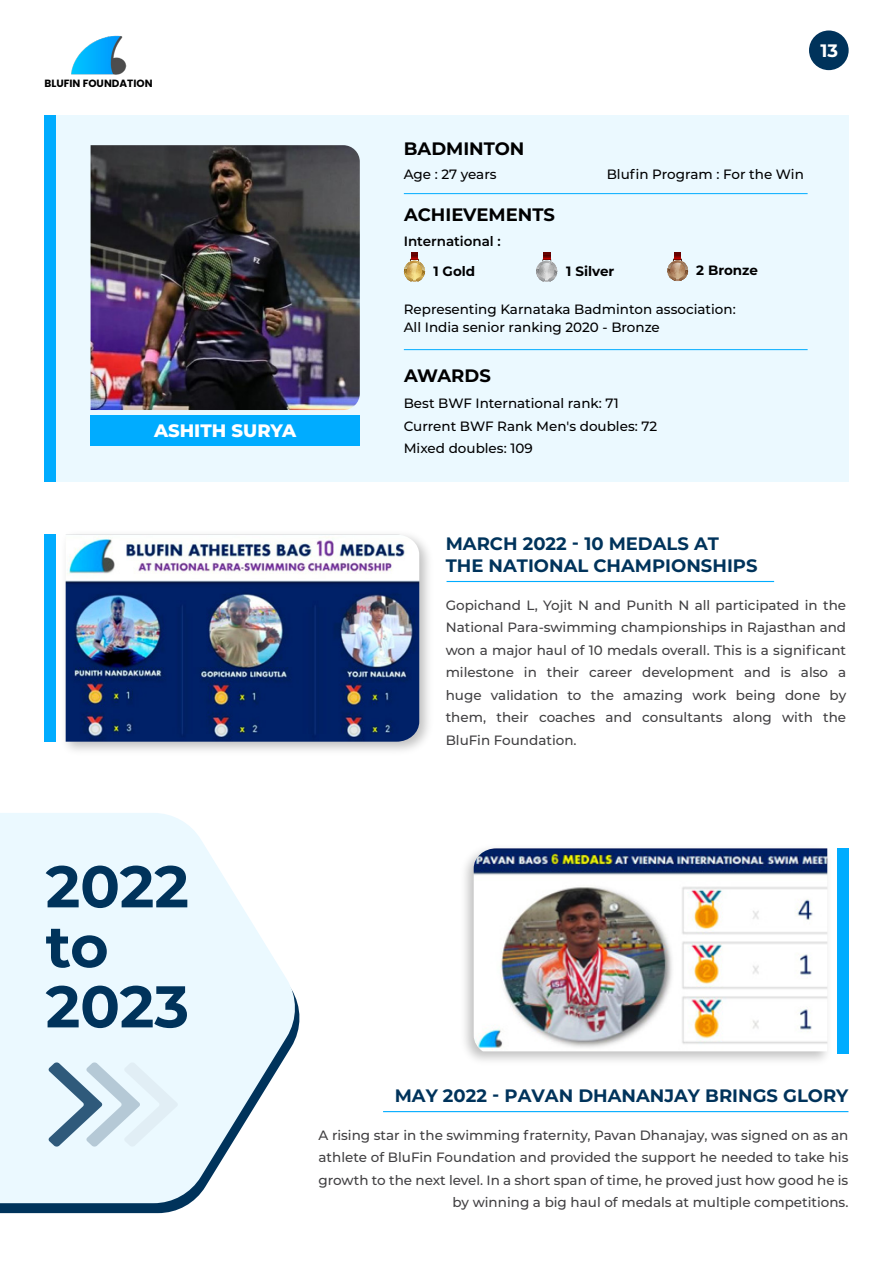
<style>
.page{position:relative;width:893px;height:1263px;background:#fff}
.page>*{position:absolute;margin:0;border:0;box-sizing:border-box;transform-origin:0 0}
.t1{font:700 58.65px/60px "Montserrat";color:#00335b}
.t2{font:700 18px/22.5px "Montserrat";color:#00335b}
.t3{font:700 18px "Montserrat";color:#000}
.t4{font:800 18px "Montserrat";color:#fff}
.t5{font:700 18px "Montserrat";color:#fff}
.t6{font:500 13.5px/22.5px "Montserrat";color:#414042;text-align:right}
.t7{font:500 13.5px/22.5px "Montserrat";color:#000}
.t8{font:700 13.5px "Montserrat";color:#000}
.t9{font:600 13.5px "Montserrat";color:#000}
.t10{font:700 10.5px "Poppins";color:#000}
</style>
<div class="page">
<img style="left:464px;top:848px;width:364px;height:213px">
<img style="left:474px;top:848px;width:353px;height:203px">
<img style="left:65px;top:534px;width:364px;height:217px">
<img style="left:66px;top:535px;width:353px;height:207px">
<img style="left:71px;top:35px;width:55px;height:40px">
<div style="left:809px;top:31px;width:40px;height:39px;background:#00335b;border-radius:20px"></div>
<svg style="left:0;top:1006px;width:300px;height:207px"></svg>
<svg style="left:0;top:813px;width:298px;height:390px;fill:#ebf9ff"></svg>
<svg style="left:49px;top:1062px;width:129px;height:84px;background:#c9dce6"></svg>
<hr style="left:447px;top:581px;width:327px;height:1px;background:#00acff">
<hr style="left:383px;top:1111px;width:465px;height:1px;background:#00acff">
<div style="left:44px;top:535px;width:11px;height:207px;background:#00acff"></div>
<div style="left:837px;top:848px;width:11px;height:205px;background:#00acff"></div>
<div style="left:45px;top:115px;width:804px;height:367px;background:#ebf9ff"></div>
<div style="left:44px;top:115px;width:11px;height:367px;background:#00acff"></div>
<div style="left:90px;top:415px;width:270px;height:31px;background:#00acff"></div>
<hr style="left:404px;top:193px;width:404px;height:1px;background:#00acff">
<hr style="left:404px;top:349px;width:404px;height:1px;background:#00acff">
<svg style="left:403px;top:253px;width:23px;height:29px"></svg>
<svg style="left:536px;top:253px;width:22px;height:29px"></svg>
<img style="left:91px;top:145px;width:269px;height:265px">
<svg style="left:667px;top:253px;width:22px;height:28px"></svg>
<p class="t10" style="left:44px;top:77px;width:110px">BLUFIN FOUNDATION</p>
<h2 class="t4" style="left:154px;top:417px;width:144px">ASHITH SURYA</h2>
<h2 class="t5" style="left:820px;top:37px;width:19px">13</h2>
<h2 class="t3" style="left:404px;top:135px;width:122px">BADMINTON</h2>
<p class="t7" style="left:404px;top:163px;width:94px">Age : 27 years</p>
<p class="t7" style="left:607px;top:163px;width:199px">Blufin Program : For the Win</p>
<h2 class="t3" style="left:404px;top:201px;width:152px">ACHIEVEMENTS</h2>
<p class="t9" style="left:404px;top:231px;width:99px">International :</p>
<p class="t8" style="left:433px;top:261px;width:43px">1 Gold</p>
<p class="t8" style="left:566px;top:261px;width:50px">1 Silver</p>
<p class="t8" style="left:696px;top:261px;width:63px">2 Bronze</p>
<p class="t7" style="left:404px;top:299px;width:333px;line-height:18px">Representing Karnataka Badminton association:<br>All India senior ranking 2020 - Bronze</p>
<h2 class="t3" style="left:404px;top:363px;width:88px">AWARDS</h2>
<p class="t7" style="left:404px;top:392px;width:255px">Best BWF International rank: 71<br>Current BWF Rank Men's doubles: 72<br>Mixed doubles: 109</p>
<h2 class="t2" style="left:446px;top:531px;width:313px">MARCH 2022 - 10 MEDALS AT<br>THE NATIONAL CHAMPIONSHIPS</h2>
<p class="t6" style="left:446px;top:593px;width:402px;text-align:justify">Gopichand L, Yojit N and Punith N all participated in the National Para-swimming championships in Rajasthan and won a major haul of 10 medals overall. This is a significant milestone in their career development and is also a huge validation to the amazing work being done by them, their coaches and consultants along with the BluFin Foundation.</p>
<h1 class="t1" style="left:46px;top:853px;width:145px">2022 to<br>2023</h1>
<h2 class="t2" style="left:395px;top:1084px;width:455px">MAY 2022 - PAVAN DHANANJAY BRINGS GLORY</h2>
<p class="t6" style="left:319px;top:1123px;width:531px">A rising star in the swimming fraternity, Pavan Dhanajay, was signed on as an athlete of BluFin Foundation and provided the support he needed to take his growth to the next level. In a short span of time, he proved just how good he is by winning a big haul of medals at multiple competitions.</p>
</div>
